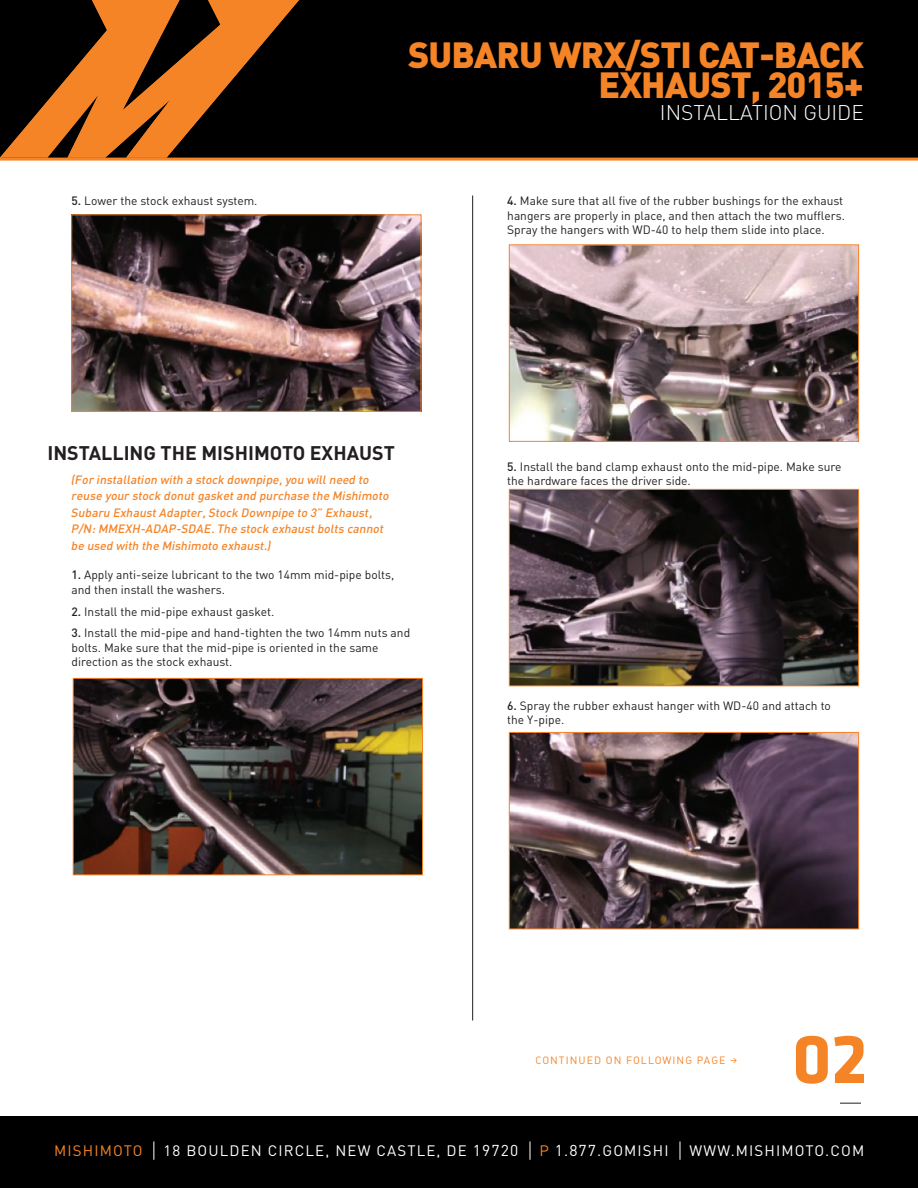
<style>
.page{position:relative;width:918px;height:1188px;background:#fff}
.page>*{position:absolute;margin:0;border:0;box-sizing:border-box;transform-origin:0 0}
.t1{font:700 72px "Klavika";color:#f58427}
.t2{font:900 36px/30px "DIN";letter-spacing:-.025em;color:#f58427;text-align:right}
.t3{font:300 21px "DIN";color:#fff}
.t4{font:700 19.5px "DIN";color:#231f20}
.t5{font:15.6px "DIN";letter-spacing:.075em;color:#fff}
.t6{font:15px "DIN";letter-spacing:.075em;color:#fff}
.t7{font:15px "DIN";letter-spacing:.075em;color:#f58427}
.t8{font:12px/14.4px "DIN";color:#231f20}
.t9{font:italic 12px/16.5px "DIN Med Lab";color:#f58427}
.t10{font:10.5px "DIN Regular Alternate";letter-spacing:.1em;color:#f58427}
.s1{font-weight:500}
.s2{font-family:"Klavika Regular Arrows"}
.s3{font-size:15px}
.s4{color:#f58427}
.s5{font-size:15.6px}
</style>
<div class="page">
<div style="left:0;top:0;width:918px;height:161px;background:#000001"></div>
<svg style="left:840px;top:1103px;width:21px;height:1px"></svg>
<hr style="left:472px;top:196px;width:1px;height:825px;background:#231f20">
<svg style="left:0;top:0;width:299px;height:158px;background:#753f13"></svg>
<img style="left:511px;top:247px;width:346px;height:193px">
<div style="left:509px;top:245px;width:350px;height:197px;border:1px solid #f58427"></div>
<img style="left:511px;top:491px;width:346px;height:193px">
<div style="left:509px;top:489px;width:350px;height:197px;border:1px solid #f58427"></div>
<img style="left:511px;top:734px;width:346px;height:193px">
<div style="left:509px;top:732px;width:350px;height:197px;border:1px solid #f58427"></div>
<div style="left:0;top:1117px;width:918px;height:71px;background:#000001"></div>
<svg style="left:154px;top:1141px;width:1px;height:19px"></svg>
<svg style="left:530px;top:1141px;width:1px;height:19px"></svg>
<svg style="left:680px;top:1141px;width:1px;height:19px"></svg>
<img style="left:73px;top:217px;width:346px;height:193px">
<div style="left:71px;top:215px;width:350px;height:197px;border:1px solid #f58427"></div>
<img style="left:75px;top:680px;width:346px;height:193px">
<div style="left:73px;top:678px;width:350px;height:197px;border:1px solid #f58427"></div>
<p class="t8" style="left:72px;top:194px;width:188px"><span class="s1">5.</span> Lower the stock exhaust system.</p>
<h2 class="t2" style="left:408px;top:38px;width:457px">SUBARU WRX/STI CAT-BACK<br>EXHAUST, 2015+</h2>
<h3 class="t3" style="left:660px;top:99px;width:206px">INSTALLATION GUIDE</h3>
<p class="t8" style="left:507px;top:194px;width:339px"><span class="s1">4.</span> Make sure that all five of the rubber bushings for the exhaust hangers are properly in place, and then attach the two mufflers.<br>Spray the hangers with WD-40 to help them slide into place.</p>
<h3 class="t4" style="left:48px;top:440px;width:349px">INSTALLING THE MISHIMOTO EXHAUST</h3>
<p class="t9" style="left:72px;top:471px;width:319px">(For installation with a stock downpipe, you will need to reuse your stock donut gasket and purchase the Mishimoto Subaru Exhaust Adapter, Stock Downpipe to 3” Exhaust, P/N: MMEXH-ADAP-SDAE. The stock exhaust bolts cannot be used with the Mishimoto exhaust.)</p>
<p class="t8" style="left:72px;top:567px;width:324px"><span class="s1">1.</span> Apply anti-seize lubricant to the two 14mm mid-pipe bolts, and then install the washers.</p>
<p class="t8" style="left:72px;top:604px;width:204px"><span class="s1">2.</span> Install the mid-pipe exhaust gasket.</p>
<p class="t8" style="left:72px;top:626px;width:340px"><span class="s1">3.</span> Install the mid-pipe and hand-tighten the two 14mm nuts and bolts. Make sure that the mid-pipe is oriented in the same direction as the stock exhaust.</p>
<p class="t8" style="left:507px;top:459px;width:336px"><span class="s1">5.</span> Install the band clamp exhaust onto the mid-pipe. Make sure the hardware faces the driver side.</p>
<p class="t8" style="left:507px;top:698px;width:325px"><span class="s1">6.</span> Spray the rubber exhaust hanger with WD-40 and attach to the Y-pipe.</p>
<p class="t10" style="left:536px;top:1054px;width:203px">CONTINUED ON FOLLOWING PAGE <span class="s2">b</span></p>
<h1 class="t1" style="left:792px;top:1020px;width:77px">02</h1>
<p class="t7" style="left:54px;top:1142px;width:90px">MISHIMOTO</p>
<p class="t6" style="left:164px;top:1142px;width:46px">18 Boulden</p>
<p class="t6" style="left:268px;top:1142px;width:21px">Circle</p>
<p class="t6" style="left:325px;top:1142px;width:73px">, New Castle</p>
<h3 class="t5" style="left:437px;top:1141px;width:83px"><span class="s3">, DE</span> 19720</h3>
<p class="t6" style="left:539px;top:1142px;width:131px"><span class="s4">P</span> <span class="s5">1</span>.<span class="s5">877</span>.GOMISHI</p>
<p class="t6" style="left:690px;top:1142px;width:176px">WWW.MISHIMOTO.COM</p>
</div>
